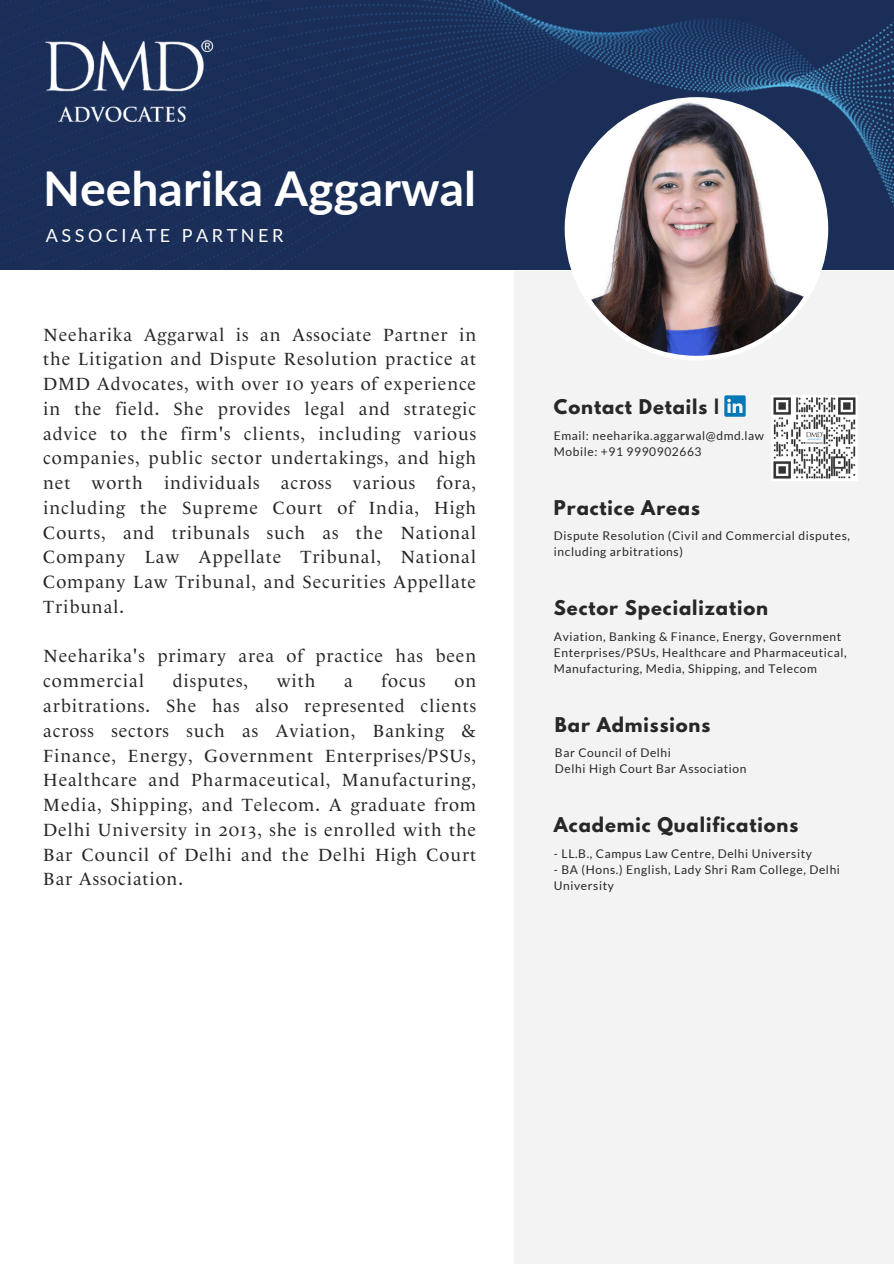
<style>
.page{position:relative;width:894px;height:1264px;background:#fff}
.page>*{position:absolute;margin:0;border:0;box-sizing:border-box;transform-origin:0 0}
.t1{font:700 48px "Lato";color:#fff}
.t2{font:18px/24.8px "Le Monde Livre Normal Classic";letter-spacing:.05em;color:#272727;text-align:justify}
.t3{font:700 18px "League Spartan";letter-spacing:.05em;color:#272727}
.t4{font:18px "Lato";letter-spacing:.195em;color:#fff}
.t5{font:12px/16px "Lato";letter-spacing:.05em;color:#272727}
</style>
<div class="page">
<div style="left:514px;top:271px;width:379px;height:992px;background:#f3f3f3"></div>
<img style="left:0;top:0;width:893px;height:269px">
<svg style="left:564px;top:97px;width:264px;height:263px"></svg>
<img style="left:43px;top:33px;width:176px;height:96px">
<svg style="left:724px;top:395px;width:21px;height:22px"></svg>
<img style="left:771px;top:395px;width:85px;height:86px">
<p class="t1" style="left:43px;top:158px;width:434px">Neeharika Aggarwal</p>
<p class="t4" style="left:46px;top:225px;width:239px">ASSOCIATE PARTNER</p>
<p class="t2" style="left:43px;top:323px;width:434px">Neeharika Aggarwal is an Associate Partner in the Litigation and Dispute Resolution practice at DMD Advocates, with over 10 years of experience in the field. She provides legal and strategic advice to the firm's clients, including various companies, public sector undertakings, and high net worth individuals across various fora, including the Supreme Court of India, High Courts, and tribunals such as the National Company Law Appellate Tribunal, National Company Law Tribunal, and Securities Appellate Tribunal.</p>
<h3 class="t2" style="left:43px;top:645px;width:434px">Neeharika's primary area of practice has been commercial</h3>
<h3 class="t2" style="left:173px;top:670px;width:77px">disputes,</h3>
<h3 class="t2" style="left:277px;top:670px;width:40px">with</h3>
<h3 class="t2" style="left:344px;top:670px;width:10px">a</h3>
<h3 class="t2" style="left:381px;top:670px;width:46px">focus</h3>
<h3 class="t2" style="left:43px;top:670px;width:434px;text-indent:411px">on arbitrations. She has also represented clients across sectors such as Aviation, Banking &amp; Finance, Energy, Government Enterprises/PSUs, Healthcare and Pharmaceutical, Manufacturing, Media, Shipping, and Telecom. A graduate from Delhi University in 2013, she is enrolled with the Bar Council of Delhi and the Delhi High Court Bar Association.</h3>
<h3 class="t3" style="left:553px;top:398px;width:167px">Contact Details |</h3>
<p class="t5" style="left:553px;top:427px;width:212px">Email: neeharika.aggarwal@dmd.law</p>
<h3 class="t5" style="left:553px;top:443px;width:149px">Mobile: +91 9990902663</h3>
<h3 class="t3" style="left:553px;top:498px;width:148px">Practice Areas</h3>
<p class="t5" style="left:553px;top:527px;width:297px">Dispute Resolution (Civil and Commercial disputes, including arbitrations)</p>
<p class="t3" style="left:553px;top:599px;width:216px">Sector Specialization</p>
<h4 class="t5" style="left:553px;top:628px;width:294px">Aviation, Banking &amp; Finance, Energy, Government<br>Enterprises/PSUs, Healthcare and Pharmaceutical,<br>Manufacturing, Media, Shipping, and Telecom</h4>
<h3 class="t3" style="left:555px;top:715px;width:157px">Bar Admissions</h3>
<p class="t5" style="left:555px;top:744px;width:117px">Bar Council of Delhi</p>
<p class="t5" style="left:555px;top:760px;width:193px">Delhi High Court Bar Association</p>
<p class="t3" style="left:553px;top:816px;width:246px">Academic Qualifications</p>
<p class="t5" style="left:553px;top:845px;width:259px">- LL.B., Campus Law Centre, Delhi University</p>
<p class="t5" style="left:553px;top:861px;width:287px">- BA (Hons.) English, Lady Shri Ram College, Delhi<br>University</p>
</div>
